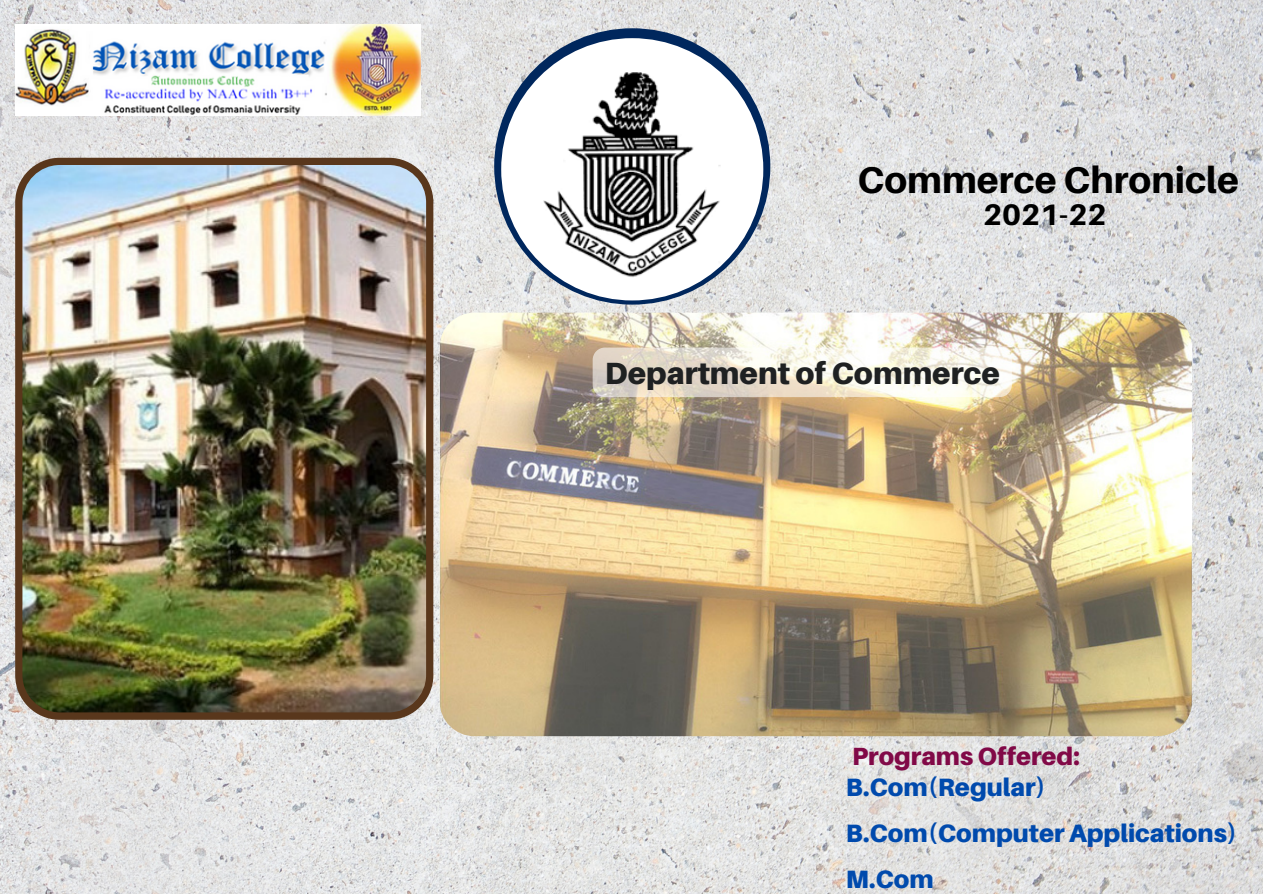
<style>
.page{position:relative;width:1263px;height:894px;background:#fff}
.page>*{position:absolute;margin:0;border:0;box-sizing:border-box;transform-origin:0 0}
.t1{font:800 37.2px "Aileron";color:#000}
.t2{font:900 30.6px "Aileron";color:#1f2122}
.t3{font:800 29.55px "Aileron";color:#000}
.t4{font:900 25.05px/45.9px "Aileron";color:#004aad}
.t5{font:900 24.9px "Aileron";color:#810947}
</style>
<div class="page">
<img style="left:0;top:0;width:1263px;height:893px">
<div style="left:494px;top:28px;width:276px;height:276px;background:#00275d;border-radius:50%"></div>
<img style="left:501px;top:38px;width:262px;height:262px;border-radius:50%">
<img style="left:15px;top:24px;width:405px;height:91px">
<img style="left:15px;top:158px;width:418px;height:561px">
<img style="left:440px;top:312px;width:752px;height:424px;border-radius:35px">
<div style="left:593px;top:347px;width:419px;height:50px;background:#fff;border-radius:12px;opacity:.58"></div>
<h1 class="t1" style="left:858px;top:157px;width:383px">Commerce Chronicle</h1>
<p class="t3" style="left:983px;top:196px;width:125px">2021-22</p>
<p class="t2" style="left:605px;top:354px;width:397px">Department of Commerce</p>
<p class="t5" style="left:852px;top:741px;width:229px">Programs Offered:</p>
<p class="t4" style="left:846px;top:763px;width:393px">B.Com(Regular)<br>B.Com(Computer Applications)<br>M.Com</p>
</div>
